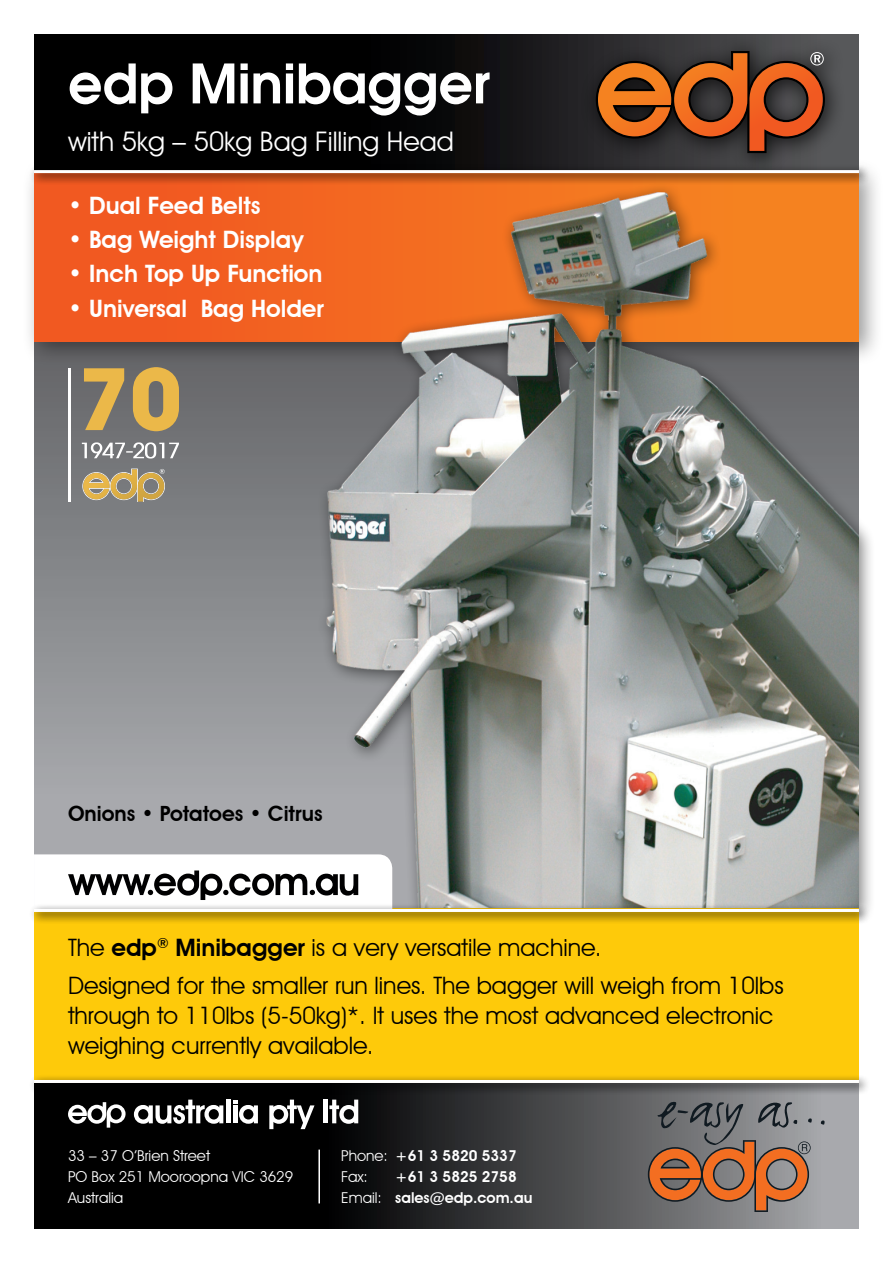
<style>
.page{position:relative;width:893px;height:1263px;background:#fff}
.page>*{position:absolute;margin:0;border:0;box-sizing:border-box;transform-origin:0 0}
.t1{font:700 54px "Avant Greek";color:#fff}
.t2{font:27px "Avant Garde IT Cby BT";color:#fff}
.t3{font:24px/30px "Avant Garde IT Cby BT";color:#000}
.t4{font:600 24px "Avant Garde IT Cby BT";color:#fff}
.t5{font:600 21px "Avant Garde IT Cby BT";color:#000}
.t6{font:15px "Avant Garde IT Cby BT";color:#fff}
.t7{font:600 15px "Avant Garde IT Cby BT";color:#fff}
.s1{font-weight:600}
.s2{font-weight:400}
</style>
<div class="page">
<svg style="left:34px;top:1095px;width:825px;height:134px;background:#29292b"></svg>
<svg style="left:648px;top:1099px;width:177px;height:113px;background:#907566"></svg>
<hr style="left:318px;top:1149px;width:2px;height:54px;background:#fff">
<svg style="left:134px;top:1099px;width:89px;height:25px"></svg>
<hr style="left:226px;top:1099px;width:4px;height:24px;background:#fff">
<svg style="left:233px;top:1099px;width:25px;height:25px"></svg>
<svg style="left:269px;top:1099px;width:45px;height:30px"></svg>
<hr style="left:324px;top:1099px;width:4px;height:24px;background:#fff">
<svg style="left:329px;top:1099px;width:29px;height:25px"></svg>
<svg style="left:68px;top:1102px;width:58px;height:25px"></svg>
<svg style="left:34px;top:366px;width:282px;height:488px;background:#8c8e91"></svg>
<div style="left:21px;top:157px;width:863px;height:209px;background:#000;opacity:.4"></div>
<div style="left:34px;top:170px;width:825px;height:172px;background:#f15a21"></div>
<div style="left:316px;top:182px;width:560px;height:744px;background:#000;opacity:.5"></div>
<img style="left:324px;top:192px;width:535px;height:711px">
<div style="left:34px;top:909px;width:825px;height:174px;background:#feca0a"></div>
<svg style="left:34px;top:34px;width:825px;height:130px;background:#080808"></svg>
<div style="left:580px;top:36px;width:266px;height:138px;background:#000;opacity:.7"></div>
<svg style="left:596px;top:51px;width:229px;height:102px;background:#794526"></svg>
<div style="left:28px;top:164px;width:843px;height:21px;background:#000;opacity:.8"></div>
<hr style="left:34px;top:170px;width:825px;height:3px;background:#fff">
<div style="left:28px;top:1074px;width:843px;height:21px;background:#000;opacity:.8"></div>
<hr style="left:34px;top:1080px;width:825px;height:3px;background:#fff">
<svg style="left:34px;top:854px;width:358px;height:49px"></svg>
<div style="left:28px;top:903px;width:843px;height:21px;background:#000;opacity:.8"></div>
<hr style="left:34px;top:909px;width:825px;height:3px;background:#fff">
<hr style="left:68px;top:369px;width:3px;height:133px;background:#fff">
<svg style="left:82px;top:469px;width:83px;height:33px;background:#b39f72"></svg>
<svg style="left:84px;top:368px;width:40px;height:62px;background:#b0955b"></svg>
<svg style="left:133px;top:367px;width:46px;height:64px;background:#c3a054"></svg>
<svg style="left:82px;top:442px;width:97px;height:16px"></svg>
<p class="t1" style="left:68px;top:53px;width:424px">edp Minibagger</p>
<p class="t2" style="left:68px;top:125px;width:387px">with 5kg – 50kg Bag Filling Head</p>
<p class="t4" style="left:68px;top:191px;width:194px">• Dual Feed Belts</p>
<p class="t4" style="left:68px;top:225px;width:237px">• Bag Weight Display</p>
<p class="t4" style="left:68px;top:259px;width:256px">• Inch Top Up Function</p>
<p class="t4" style="left:68px;top:294px;width:257px">• Universal Bag Holder</p>
<p class="t5" style="left:68px;top:801px;width:256px">Onions • Potatoes • Citrus</p>
<p class="t3" style="left:68px;top:932px;width:535px">The <span class="s1">edp</span><sup>®</sup> <span class="s1">Minibagger</span> is a very versatile machine.</p>
<p class="t3" style="left:68px;top:970px;width:717px">Designed for the smaller run lines. The bagger will weigh from 10lbs through to 110lbs (5-50kg)*. It uses the most advanced electronic</p>
<p class="t3" style="left:68px;top:1030px;width:307px">weighing currently available.</p>
<p class="t6" style="left:68px;top:1147px;width:144px">33 – 37 O’Brien Street</p>
<p class="t6" style="left:68px;top:1168px;width:227px">PO Box 251 Mooroopna VIC 3629</p>
<p class="t6" style="left:68px;top:1189px;width:57px">Australia</p>
<p class="t7" style="left:341px;top:1147px;width:177px"><span class="s2">Phone:</span> +61 3 5820 5337</p>
<p class="t6" style="left:341px;top:1168px;width:28px">Fax:</p>
<p class="t7" style="left:395px;top:1168px;width:123px">+61 3 5825 2758</p>
<p class="t7" style="left:341px;top:1189px;width:193px"><span class="s2">Email:</span> sales@edp.com.au</p>
</div>
